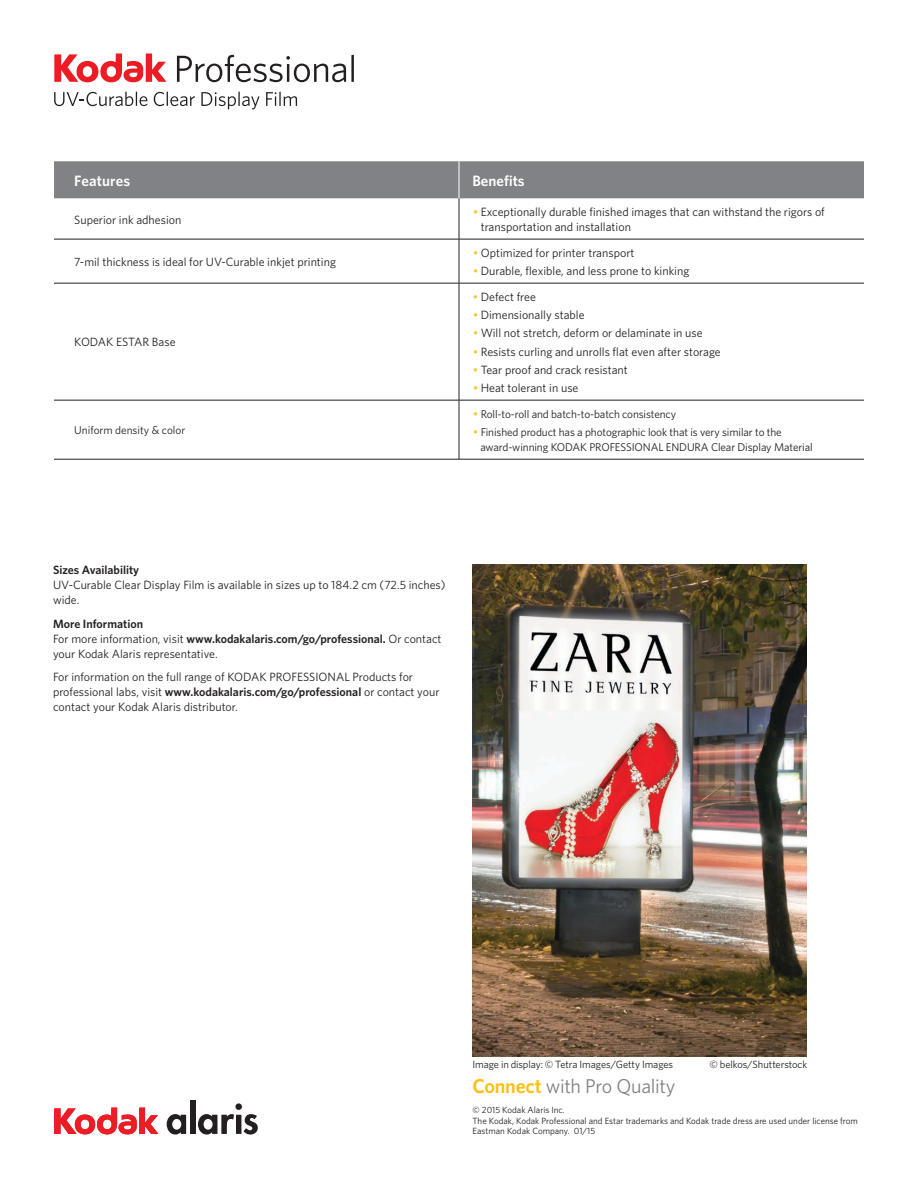
<style>
.page{position:relative;width:918px;height:1188px;background:#fff}
.page>*{position:absolute;margin:0;border:0;box-sizing:border-box;transform-origin:0 0}
.t1{font:20.1px "Whitney";letter-spacing:-.02em;color:#808285}
.t2{font:600 15px "Whitney";color:#fff}
.t3{font:12px/15px "Whitney";color:#231f20}
.t4{font:600 12px "Whitney";color:#231f20}
.t5{font:11.25px/15px "Whitney";letter-spacing:-.01em;color:#231f20}
.t6{font:10.5px "Whitney";letter-spacing:-.005em;color:#231f20}
.t7{font:9px/10.5px "Whitney";color:#231f20}
.s1{color:#febf0f}
.s2{font-size:12px;color:#febf0f}
.s3{font-weight:600}
.s4{font-weight:600;color:#febf0f}
</style>
<div class="page">
<div style="left:54px;top:161px;width:810px;height:37px;background:#808285"></div>
<hr style="left:459px;top:198px;width:1px;height:41px;background:#231f20">
<hr style="left:54px;top:239px;width:405px;height:1px;background:#231f20">
<hr style="left:459px;top:239px;width:405px;height:1px;background:#231f20">
<hr style="left:459px;top:239px;width:1px;height:44px;background:#231f20">
<hr style="left:54px;top:283px;width:405px;height:1px;background:#231f20">
<hr style="left:459px;top:283px;width:405px;height:1px;background:#231f20">
<hr style="left:459px;top:283px;width:1px;height:117px;background:#231f20">
<hr style="left:54px;top:400px;width:405px;height:1px;background:#231f20">
<hr style="left:459px;top:400px;width:405px;height:1px;background:#231f20">
<hr style="left:459px;top:400px;width:1px;height:59px;background:#231f20">
<hr style="left:54px;top:459px;width:405px;height:1px;background:#231f20">
<hr style="left:459px;top:459px;width:405px;height:1px;background:#231f20">
<hr style="left:459px;top:161px;width:1px;height:37px;background:#fff">
<img style="left:472px;top:565px;width:335px;height:491px">
<svg style="left:54px;top:1108px;width:104px;height:26px"></svg>
<svg style="left:167px;top:1114px;width:19px;height:21px"></svg>
<div style="left:190px;top:1101px;width:6px;height:33px;background:#231f20"></div>
<svg style="left:198px;top:1103px;width:60px;height:32px"></svg>
<svg style="left:54px;top:53px;width:113px;height:29px"></svg>
<svg style="left:54px;top:92px;width:93px;height:14px"></svg>
<svg style="left:154px;top:92px;width:41px;height:14px"></svg>
<svg style="left:201px;top:92px;width:59px;height:18px"></svg>
<svg style="left:266px;top:92px;width:31px;height:14px"></svg>
<svg style="left:177px;top:55px;width:177px;height:27px"></svg>
<p class="t2" style="left:74px;top:171px;width:58px">Features</p>
<p class="t2" style="left:472px;top:171px;width:54px">Benefits</p>
<p class="t3" style="left:74px;top:212px;width:109px">Superior ink adhesion</p>
<p class="t3" style="left:481px;top:204px;width:346px;text-indent:-8px"><span class="s1">•</span> Exceptionally durable finished images that can withstand the rigors of transportation and installation</p>
<p class="t3" style="left:74px;top:254px;width:263px">7-mil thickness is ideal for UV-Curable inkjet printing</p>
<p class="t3" style="left:473px;top:245px;width:163px"><span class="s1">•</span> Optimized for printer transport</p>
<p class="t3" style="left:473px;top:263px;width:218px"><span class="s1">•</span> Durable, flexible, and less prone to kinking</p>
<p class="t3" style="left:74px;top:334px;width:103px">KODAK ESTAR Base</p>
<p class="t5" style="left:74px;top:422px;width:113px">Uniform density &amp; color</p>
<p class="t3" style="left:473px;top:289px;width:64px"><span class="s1">•</span> Defect free</p>
<p class="t3" style="left:473px;top:307px;width:113px"><span class="s1">•</span> Dimensionally stable</p>
<p class="t3" style="left:473px;top:325px;width:231px"><span class="s1">•</span> Will not stretch, deform or delaminate in use</p>
<p class="t3" style="left:473px;top:344px;width:249px"><span class="s1">•</span> Resists curling and unrolls flat even after storage</p>
<p class="t3" style="left:473px;top:362px;width:156px"><span class="s1">•</span> Tear proof and crack resistant</p>
<p class="t3" style="left:473px;top:380px;width:107px"><span class="s1">•</span> Heat tolerant in use</p>
<p class="t5" style="left:473px;top:406px;width:205px"><span class="s2">•</span> Roll-to-roll and batch-to-batch consistency</p>
<p class="t5" style="left:480px;top:424px;width:334px;text-indent:-7px"><span class="s2">•</span> Finished product has a photographic look that is very similar to the award-winning KODAK PROFESSIONAL ENDURA Clear Display Material</p>
<p class="t4" style="left:53px;top:562px;width:88px">Sizes Availability</p>
<p class="t3" style="left:53px;top:577px;width:394px">UV-Curable Clear Display Film is available in sizes up to 184.2 cm (72.5 inches) wide.</p>
<p class="t3" style="left:53px;top:616px;width:390px"><span class="s3">More Information<br></span>For more information, visit <span class="s3">www.kodakalaris.com/go/professional.</span> Or contact your Kodak Alaris representative.</p>
<p class="t3" style="left:53px;top:669px;width:388px">For information on the full range of KODAK PROFESSIONAL Products for professional labs, visit <span class="s3">www.kodakalaris.com/go/professional</span> or contact your contact your Kodak Alaris distributor.</p>
<p class="t6" style="left:472px;top:1057px;width:202px">Image in display: © Tetra Images/Getty Images</p>
<p class="t6" style="left:710px;top:1057px;width:99px">© belkos/Shutterstock</p>
<h1 class="t1" style="left:472px;top:1072px;width:205px"><span class="s4">Connect</span> with Pro Quality</h1>
<p class="t7" style="left:473px;top:1104px;width:387px">© 2015 Kodak Alaris Inc.<br>The Kodak, Kodak Professional and Estar trademarks and Kodak trade dress are used under license from<br>Eastman Kodak Company. 01/15</p>
</div>
